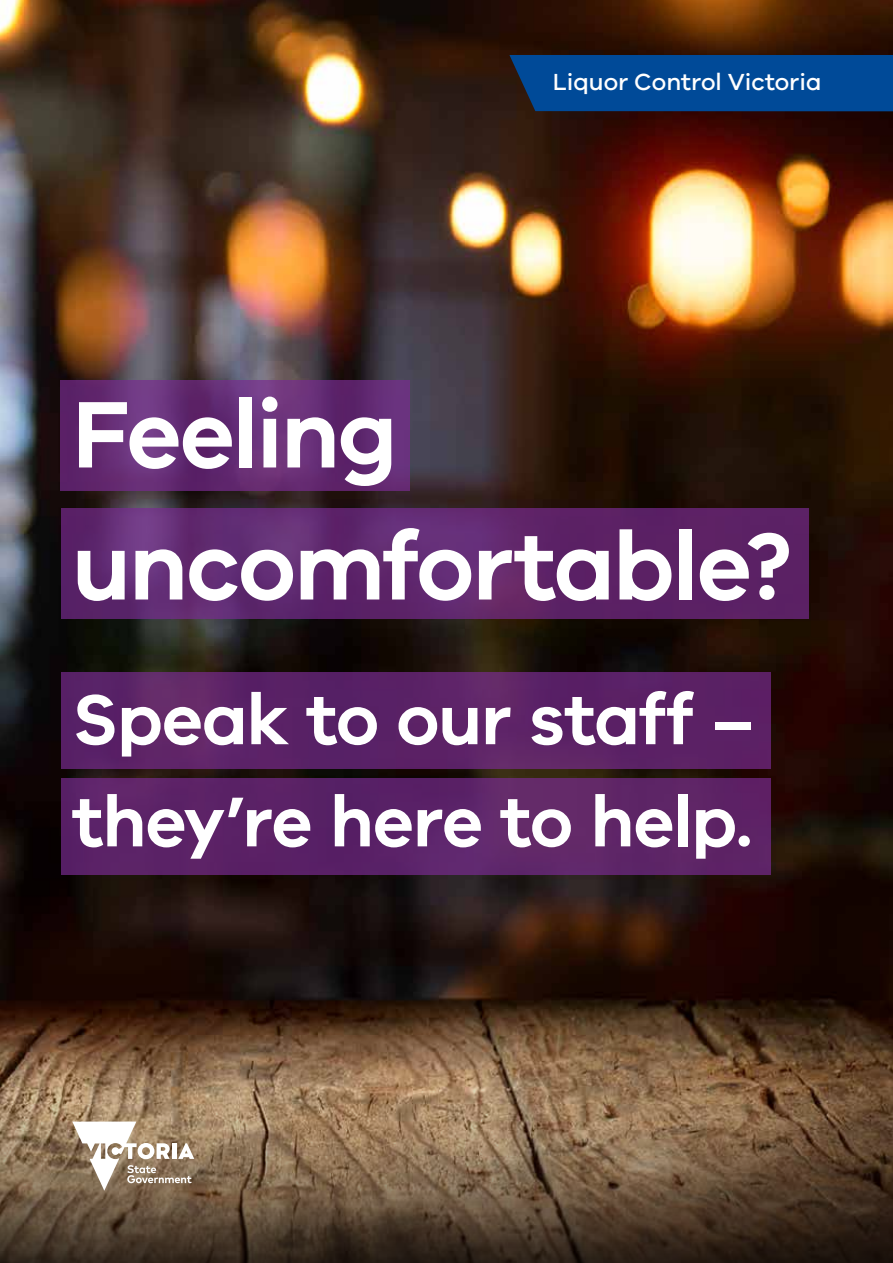
<style>
.page{position:relative;width:893px;height:1263px;background:#fff}
.page>*{position:absolute;margin:0;border:0;box-sizing:border-box;transform-origin:0 0}
.t1{font:600 97.5px/132px "VIC";letter-spacing:-.02em;color:#fff}
.t2{font:600 72.6px/102.1px "VIC";letter-spacing:-.015em;color:#fff}
.t3{font:500 24px "VIC";color:#fff}
</style>
<div class="page">
<img style="left:0;top:0;width:893px;height:948px">
<svg style="left:0;top:948px;width:893px;height:315px;background:#5c4531"></svg>
<svg style="left:72px;top:1121px;width:122px;height:70px"></svg>
<svg style="left:61px;top:381px;width:349px;height:110px;background:#642c74"></svg>
<svg style="left:61px;top:508px;width:748px;height:111px;background:#5f276c"></svg>
<div style="left:61px;top:672px;width:709px;height:97px;background:#5b2166"></div>
<div style="left:61px;top:778px;width:709px;height:97px;background:#5c2367"></div>
<div style="left:509px;top:55px;width:384px;height:56px;background:#004a98"></div>
<p class="t3" style="left:553px;top:68px;width:270px">Liquor Control Victoria</p>
<h1 class="t1" style="left:72px;top:366px;width:722px">Feeling uncomfortable?</h1>
<p class="t2" style="left:72px;top:666px;width:684px">Speak to our staff – they’re here to help.</p>
</div>
